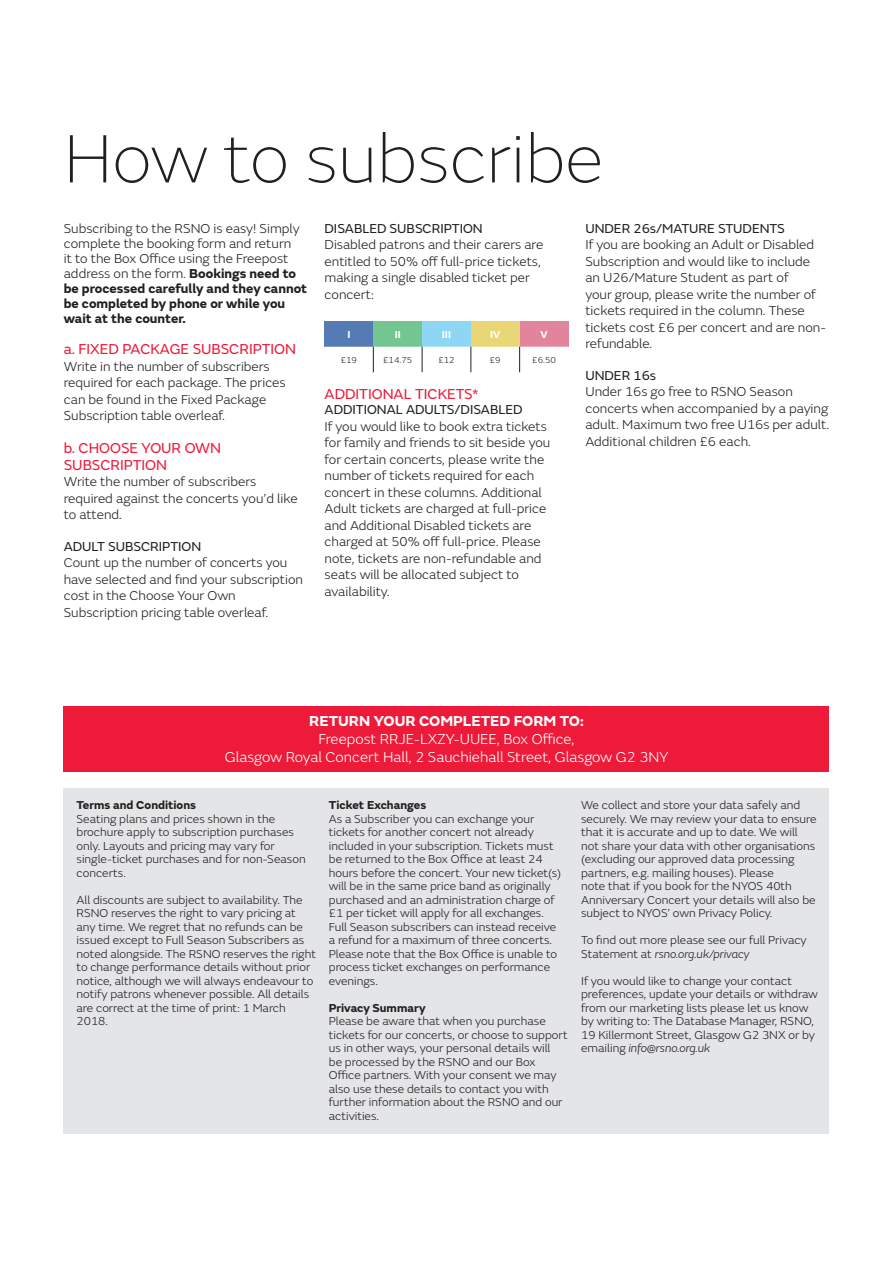
<style>
.page{position:relative;width:893px;height:1263px;background:#fff}
.page>*{position:absolute;margin:0;border:0;box-sizing:border-box;transform-origin:0 0}
.t1{font:100 71.1px "FS Emeric";color:#231f20}
.t2{font:300 15px "FS Emeric";color:#fff}
.Subhead_1{font:15px/16.5px "FS Emeric";color:#ed1a39}
.t3{font:700 15px "FS Emeric";color:#fff}
.Body_Text{font:300 13.5px/16.5px "FS Emeric";color:#231f20}
.Subhead_2{font:13.5px "FS Emeric";color:#231f20}
.t4{font:300 12px/13.5px "FS Emeric";color:#231f20}
.t5{font:700 12px "FS Emeric";color:#231f20}
.t6{font:700 10.5px "FS Emeric";color:#fff}
.t7{font:300 9px "FS Emeric";color:#231f20}
.s1{font-weight:700}
.s2{font-style:italic}
</style>
<div class="page">
<div style="left:64px;top:788px;width:765px;height:345px;background:#e4e5e7"></div>
<div style="left:64px;top:706px;width:765px;height:65px;background:#ed1a39"></div>
<div style="left:325px;top:321px;width:48px;height:26px;background:#547bb3"></div>
<div style="left:373px;top:321px;width:49px;height:26px;background:#73c592"></div>
<div style="left:422px;top:321px;width:49px;height:26px;background:#8dd7f4"></div>
<div style="left:471px;top:321px;width:49px;height:26px;background:#e8d677"></div>
<div style="left:520px;top:321px;width:48px;height:26px;background:#e2859c"></div>
<svg style="left:372px;top:347px;width:149px;height:25px"></svg>
<div style="left:549px;top:355px;width:8px;height:9px;border:3px solid #fff;border-radius:50%"></div>
<div style="left:550px;top:356px;width:6px;height:8px;border:3px solid #fff;border-radius:50%"></div>
<p class="t1" style="left:64px;top:114px;width:541px">How to subscribe</p>
<p class="Body_Text" style="left:64px;top:220px;width:245px;line-height:15px">Subscribing to the RSNO is easy! Simply complete the booking form and return<br>it to the Box Office using the Freepost address on the form. <span class="s1">Bookings need to be processed carefully and they cannot be completed by phone or while you wait at the counter.</span></p>
<p class="Subhead_1" style="left:64px;top:340px;width:234px">a. FIXED PACKAGE SUBSCRIPTION</p>
<p class="Body_Text" style="left:64px;top:357px;width:223px">Write in the number of subscribers required for each package. The prices can be found in the Fixed Package Subscription table overleaf.</p>
<p class="Subhead_1" style="left:64px;top:439px;width:159px">b. CHOOSE YOUR OWN<br>SUBSCRIPTION</p>
<p class="Body_Text" style="left:64px;top:473px;width:235px">Write the number of subscribers required against the concerts you’d like to attend.</p>
<p class="Subhead_2" style="left:64px;top:537px;width:139px">ADULT SUBSCRIPTION</p>
<p class="Body_Text" style="left:64px;top:554px;width:241px">Count up the number of concerts you have selected and find your subscription cost in the Choose Your Own Subscription pricing table overleaf.</p>
<p class="Subhead_2" style="left:325px;top:219px;width:160px">DISABLED SUBSCRIPTION</p>
<p class="Body_Text" style="left:325px;top:236px;width:220px">Disabled patrons and their carers are entitled to 50% off full-price tickets, making a single disabled ticket per concert:</p>
<p class="t6" style="left:347px;top:326px;width:5px">I</p>
<p class="t6" style="left:395px;top:326px;width:8px">II</p>
<p class="t6" style="left:442px;top:326px;width:11px">III</p>
<p class="t6" style="left:490px;top:326px;width:12px">IV</p>
<p class="t6" style="left:540px;top:326px;width:9px">V</p>
<p class="t7" style="left:341px;top:354px;width:18px">£19</p>
<p class="t7" style="left:383px;top:354px;width:31px">£14.75</p>
<p class="t7" style="left:438px;top:354px;width:18px">£12</p>
<p class="t7" style="left:490px;top:354px;width:12px">£9</p>
<p class="t7" style="left:532px;top:354px;width:25px">£6.50</p>
<p class="Subhead_1" style="left:325px;top:385px;width:156px">ADDITIONAL TICKETS*</p>
<p class="Subhead_2" style="left:325px;top:400px;width:199px">ADDITIONAL ADULTS/DISABLED</p>
<p class="Body_Text" style="left:325px;top:417px;width:227px">If you would like to book extra tickets for family and friends to sit beside you for certain concerts, please write the number of tickets required for each concert in these columns. Additional Adult tickets are charged at full-price and Additional Disabled tickets are charged at 50% off full-price. Please note, tickets are non-refundable and seats will be allocated subject to availability.</p>
<p class="Subhead_2" style="left:585px;top:219px;width:201px">UNDER 26s/MATURE STUDENTS</p>
<p class="Body_Text" style="left:585px;top:236px;width:242px">If you are booking an Adult or Disabled Subscription and would like to include an U26/Mature Student as part of<br>your group, please write the number of tickets required in the column. These tickets cost £6 per concert and are non&shy;refundable.</p>
<p class="Subhead_2" style="left:585px;top:366px;width:72px">UNDER 16s</p>
<p class="Body_Text" style="left:585px;top:383px;width:245px">Under 16s go free to RSNO Season concerts when accompanied by a paying adult. Maximum two free U16s per adult.<br>Additional children £6 each.</p>
<p class="t3" style="left:309px;top:709px;width:276px">RETURN YOUR COMPLETED FORM TO:</p>
<p class="t2" style="left:318px;top:729px;width:258px">Freepost RRJE-LXZY-UUEE, Box Office,</p>
<p class="t2" style="left:225px;top:747px;width:445px">Glasgow Royal Concert Hall, 2 Sauchiehall Street, Glasgow G2 3NY</p>
<p class="t5" style="left:77px;top:796px;width:121px">Terms and Conditions</p>
<p class="t4" style="left:77px;top:811px;width:231px">Seating plans and prices shown in the brochure apply to subscription purchases only. Layouts and pricing may vary for single-ticket purchases and for non-Season concerts.</p>
<p class="t4" style="left:77px;top:892px;width:241px">All discounts are subject to availability. The RSNO reserves the right to vary pricing at any time. We regret that no refunds can be issued except to Full Season Subscribers as noted alongside. The RSNO reserves the right to change performance details without prior notice, although we will always endeavour to notify patrons whenever possible. All details are correct at the time of print: 1 March 2018.</p>
<p class="t5" style="left:329px;top:796px;width:99px">Ticket Exchanges</p>
<p class="t4" style="left:329px;top:811px;width:234px">As a Subscriber you can exchange your tickets for another concert not already included in your subscription. Tickets must be returned to the Box Office at least 24 hours before the concert. Your new ticket(s) will be in the same price band as originally purchased and an administration charge of £1 per ticket will apply for all exchanges.<br>Full Season subscribers can instead receive a refund for a maximum of three concerts.<br>Please note that the Box Office is unable to process ticket exchanges on performance evenings.</p>
<p class="t5" style="left:329px;top:998px;width:98px">Privacy Summary</p>
<p class="t4" style="left:329px;top:1014px;width:240px">Please be aware that when you purchase tickets for our concerts, or choose to support us in other ways, your personal details will<br>be processed by the RSNO and our Box Office partners. With your consent we may also use these details to contact you with further information about the RSNO and our activities.</p>
<p class="t4" style="left:581px;top:798px;width:237px">We collect and store your data safely and securely. We may review your data to ensure that it is accurate and up to date. We will not share your data with other organisations (excluding our approved data processing partners, e.g. mailing houses). Please<br>note that if you book for the NYOS 40th Anniversary Concert your details will also be subject to NYOS’ own Privacy Policy.</p>
<p class="t4" style="left:581px;top:933px;width:227px">To find out more please see our full Privacy<br>Statement at <span class="s2">rsno.org.uk/privacy</span></p>
<p class="t4" style="left:581px;top:973px;width:238px">If you would like to change your contact preferences, update your details or withdraw from our marketing lists please let us know by writing to: The Database Manager, RSNO, 19 Killermont Street, Glasgow G2 3NX or by emailing <span class="s2">info@rsno.org.uk</span></p>
</div>
